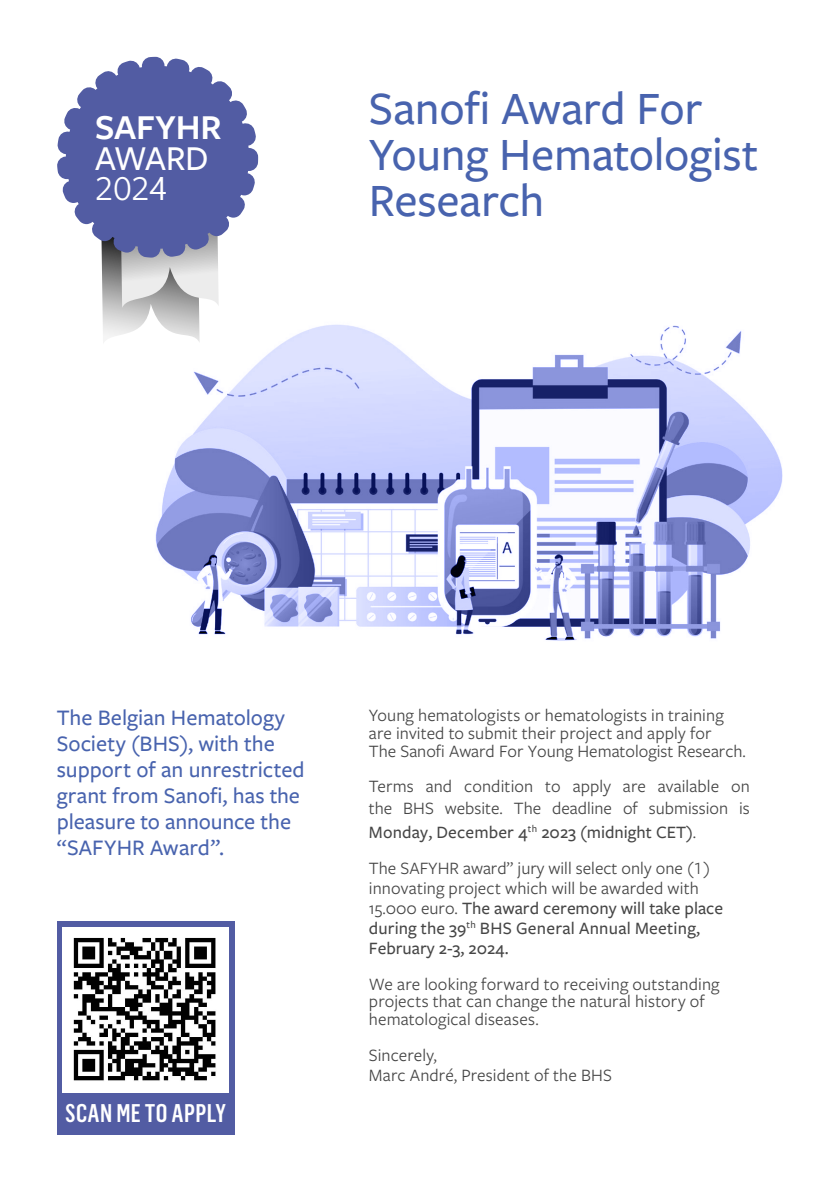
<style>
.page{position:relative;width:840px;height:1191px;background:#fff}
.page>*{position:absolute;margin:0;border:0;box-sizing:border-box;transform-origin:0 0}
.t1{font:500 48px/46px "Freight Sans Pro";letter-spacing:-.005em;color:#4863ae}
.t2{font:600 36.4px/30.4px "Freight Sans Pro";letter-spacing:-.005em;color:#fff}
.t3{font:500 25px "Flama Condensed";letter-spacing:.01em;color:#fff}
.t4{font:500 23px/26px "Freight Sans Pro";color:#4863ae}
.t5{font:18px/17.6px "Freight Sans Pro";letter-spacing:.005em;color:#464646}
.t6{font:500 18px/19.8px "Freight Sans Pro";color:#464646}
.s1{font-weight:500}
.s2{font-weight:400}
.s3{font-family:"Ebrima";font-weight:400;font-size:32px}
</style>
<div class="page">
<img style="left:155px;top:324px;width:627px;height:317px">
<div style="left:57px;top:921px;width:177px;height:213px;background:#525ca3"></div>
<div style="left:63px;top:927px;width:166px;height:165px;background:#fff"></div>
<svg style="left:101px;top:258px;width:117px;height:91px"></svg>
<svg style="left:57px;top:57px;width:201px;height:201px;fill:#525ca3"></svg>
<img style="left:73px;top:937px;width:143px;height:144px">
<p class="t2" style="left:95px;top:111px;width:128px">SAFYHR<br><span class="s1">AWARD<br></span><span class="s2">202</span><span class="s3">4</span></p>
<p class="t1" style="left:369px;top:83px;width:391px">Sanofi Award For<br>Young Hematologist</p>
<p class="t1" style="left:369px;top:175px;width:177px">Research</p>
<p class="t4" style="left:57px;top:703px;width:230px">The Belgian Hematology</p>
<p class="t4" style="left:57px;top:729px;width:219px">Society (BHS), with the</p>
<p class="t4" style="left:57px;top:755px;width:249px">support of an unrestricted grant from Sanofi, has the pleasure to announce the “SAFYHR Award”.</p>
<p class="t3" style="left:65px;top:1097px;width:162px">SCAN ME TO APPLY</p>
<p class="t5" style="left:369px;top:706px;width:378px">Young hematologists or hematologists in training are invited to submit their project and apply for<br>The Sanofi Award For Young Hematologist Research.</p>
<p class="t5" style="left:369px;top:774px;width:382px;line-height:22px">Terms and condition to apply are available on the BHS website. The deadline of submission is</p>
<p class="t5" style="left:369px;top:813px;width:344px;line-height:36px"><span class="s1">Monday, December 4</span><sup>th</sup> <span class="s1">2023 (midnight CET)</span>.<br>The SAFYHR award” jury will select only one (1)</p>
<p class="t6" style="left:369px;top:877px;width:355px"><span class="s2">innovating project which will be awarded with 15.000 euro.</span> The award ceremony will take place during the 39<sup>th</sup> BHS General Annual Meeting, February 2-3, 2024.</p>
<p class="t5" style="left:369px;top:974px;width:352px">We are looking forward to receiving outstanding projects that can change the natural history of hematological diseases.</p>
<p class="t5" style="left:369px;top:1044px;width:244px;line-height:20px">Sincerely,<br>Marc André, President of the BHS</p>
</div>
